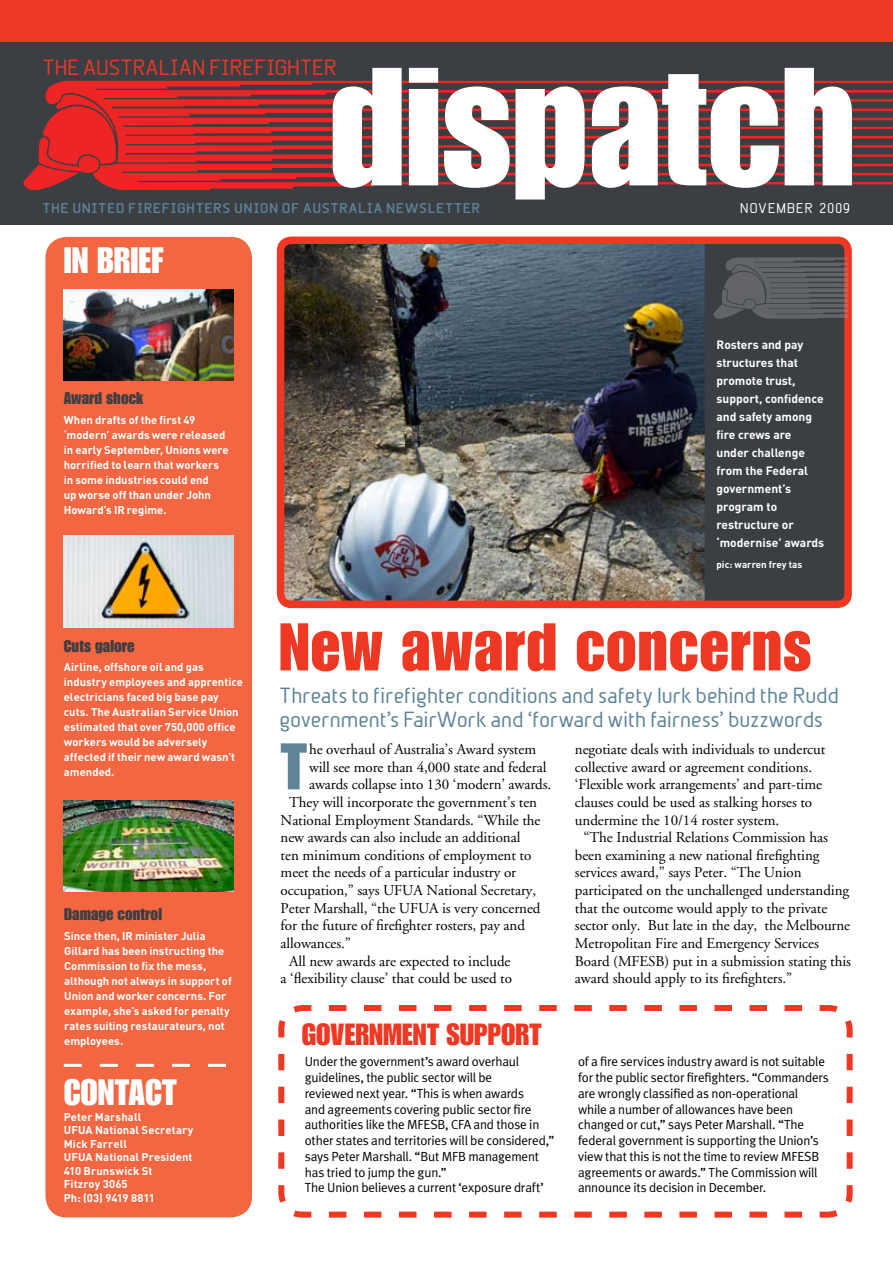
<style>
.page{position:relative;width:893px;height:1263px;background:#fff}
.page>*{position:absolute;margin:0;border:0;box-sizing:border-box;transform-origin:0 0}
.t1{font:164.55px "Impact";color:#fff}
.t2{font:66px "Impact";letter-spacing:.015em;color:#ef3824}
.t3{font:64.35px "Impact";color:#5d8497}
.t4{font:36px "Impact";color:#fff}
.t5{font:30px "Impact";letter-spacing:.005em;color:#ef3824}
.t6{font:21px/24px "Beta Sans Norm";letter-spacing:-.03em;color:#5d8497}
.t7{font:21px "Beta Sans Norm";letter-spacing:-.025em;color:#ef3824}
.t8{font:16.5px "Impact";letter-spacing:.005em;color:#3b3e43}
.t9{font:15px "Adobe Garamond";letter-spacing:-.005em;color:#000}
.t10{font:700 13.5px "Beta Sans";letter-spacing:.04em;color:#5d8497}
.t11{font:13.5px "Beta Sans Norm";letter-spacing:.035em;color:#fff}
.t12{font:13.2px/15.8px "Meta Plus Normal";letter-spacing:-.015em;color:#000}
.t13{font:700 12px/18px "DIN";color:#fff}
.t14{font:700 11.25px/15px "DIN";color:#fff}
.t15{font:700 9.75px "DIN";color:#fff}
</style>
<div class="page">
<svg style="left:278px;top:1005px;width:575px;height:213px"></svg>
<div style="left:0;top:0;width:893px;height:72px;background:#ef3824"></div>
<div style="left:0;top:43px;width:893px;height:182px;background:#3b3e43"></div>
<svg style="left:46px;top:81px;width:847px;height:13px"></svg>
<svg style="left:23px;top:94px;width:870px;height:97px"></svg>
<div style="left:45px;top:237px;width:207px;height:980px;background:#f26741;border-radius:21px"></div>
<div style="left:281px;top:240px;width:567px;height:364px;background:#3b3e43;border-radius:11px"></div>
<img style="left:286px;top:246px;width:419px;height:353px">
<div style="left:277px;top:237px;width:575px;height:371px;border:8px solid #ef3824;border-radius:11px"></div>
<svg style="left:302px;top:1022px;width:138px;height:24px"></svg>
<svg style="left:446px;top:1022px;width:96px;height:24px"></svg>
<svg style="left:64px;top:1064px;width:162px;height:3px"></svg>
<img style="left:64px;top:536px;width:170px;height:91px">
<img style="left:64px;top:289px;width:170px;height:92px">
<img style="left:64px;top:800px;width:170px;height:92px">
<svg style="left:713px;top:257px;width:134px;height:62px"></svg>
<h3 class="t7" style="left:42px;top:56px;width:296px">The Australian Firefighter</h3>
<h1 class="t1" style="left:329px;top:31px;width:529px">dispatch</h1>
<p class="t10" style="left:42px;top:201px;width:439px">THE UNITED FIREFIGHTERS UNION OF AUSTRALIA NEWSLETTER</p>
<p class="t11" style="left:740px;top:201px;width:112px">november 2009</p>
<h3 class="t4" style="left:64px;top:239px;width:101px">In Brief</h3>
<p class="t8" style="left:64px;top:389px;width:81px">Award shock</p>
<p class="t14" style="left:64px;top:412px;width:166px">When drafts of the first 49 ‘modern’ awards were released in early September, Unions were horrified to learn that workers in some industries could end<br>up worse off than under John<br>Howard’s IR regime.</p>
<p class="t8" style="left:64px;top:636px;width:72px">Cuts galore</p>
<p class="t14" style="left:64px;top:659px;width:181px">Airline, offshore oil and gas industry employees and apprentice electricians faced big base pay cuts. The Australian Service Union estimated that over 750,000 office workers would be adversely affected if their new award wasn’t amended.</p>
<p class="t8" style="left:64px;top:905px;width:99px">Damage control</p>
<p class="t14" style="left:64px;top:927px;width:169px">Since then, IR minister Julia<br>Gillard has been instructing the<br>Commission to fix the mess, although not always in support of<br>Union and worker concerns. For example, she’s asked for penalty rates suiting restaurateurs, not employees.</p>
<h3 class="t4" style="left:64px;top:1071px;width:115px">Contact</h3>
<p class="t14" style="left:64px;top:1109px;width:131px;line-height:13.5px">Peter Marshall<br>UFUA National Secretary<br>Mick Farrell<br>UFUA National President<br>410 Brunswick St<br>Fitzroy 3065<br>Ph: (03) 9419 8811</p>
<p class="t13" style="left:716px;top:335px;width:109px">Rosters and pay structures that promote trust, support, confidence and safety among fire crews are under challenge from the Federal government’s program to restructure or ‘modernise’ awards</p>
<p class="t15" style="left:716px;top:558px;width:87px">pic: warren frey tas</p>
<h2 class="t2" style="left:279px;top:609px;width:534px">New award concerns</h2>
<h3 class="t6" style="left:279px;top:683px;width:562px">Threats to firefighter conditions and safety lurk behind the Rudd government’s FairWork and ‘forward with fairness’ buzzwords</h3>
<h3 class="t3" style="left:281px;top:729px;width:27px">T</h3>
<p class="t9" style="left:309px;top:741px;width:229px">he overhaul of Australia’s Award system</p>
<p class="t9" style="left:309px;top:759px;width:239px">will see more than 4,000 state and federal</p>
<p class="t9" style="left:309px;top:776px;width:244px">awards collapse into 130 ‘modern’ awards.</p>
<p class="t9" style="left:289px;top:794px;width:249px">They will incorporate the government’s ten</p>
<p class="t9" style="left:281px;top:812px;width:261px">National Employment Standards. “While the</p>
<p class="t9" style="left:281px;top:829px;width:241px">new awards can also include an additional</p>
<p class="t9" style="left:281px;top:847px;width:252px">ten minimum conditions of employment to</p>
<p class="t9" style="left:281px;top:865px;width:237px">meet the needs of a particular industry or</p>
<p class="t9" style="left:281px;top:882px;width:257px">occupation,” says UFUA National Secretary,</p>
<p class="t9" style="left:281px;top:900px;width:261px">Peter Marshall, “the UFUA is very concerned</p>
<p class="t9" style="left:281px;top:917px;width:246px">for the future of firefighter rosters, pay and</p>
<p class="t9" style="left:281px;top:935px;width:72px">allowances.”</p>
<p class="t9" style="left:289px;top:953px;width:223px">All new awards are expected to include</p>
<p class="t9" style="left:281px;top:970px;width:233px">a ‘flexibility clause’ that could be used to</p>
<h3 class="t5" style="left:302px;top:1016px;width:241px">Government support</h3>
<p class="t9" style="left:575px;top:741px;width:252px">negotiate deals with individuals to undercut</p>
<p class="t9" style="left:575px;top:759px;width:239px">collective award or agreement conditions.</p>
<p class="t9" style="left:575px;top:776px;width:249px">‘Flexible work arrangements’ and part-time</p>
<p class="t9" style="left:575px;top:794px;width:239px">clauses could be used as stalking horses to</p>
<p class="t9" style="left:575px;top:812px;width:206px">undermine the 10/14 roster system.</p>
<p class="t9" style="left:583px;top:829px;width:246px">“The Industrial Relations Commission has</p>
<p class="t9" style="left:575px;top:847px;width:246px">been examining a new national firefighting</p>
<p class="t9" style="left:575px;top:865px;width:228px">services award,” says Peter. “The Union</p>
<p class="t9" style="left:575px;top:882px;width:276px">participated on the unchallenged understanding</p>
<p class="t9" style="left:575px;top:900px;width:254px">that the outcome would apply to the private</p>
<p class="t9" style="left:575px;top:917px;width:277px">sector only. But late in the day, the Melbourne</p>
<p class="t9" style="left:575px;top:935px;width:245px">Metropolitan Fire and Emergency Services</p>
<p class="t9" style="left:575px;top:953px;width:278px">Board (MFESB) put in a submission stating this</p>
<p class="t9" style="left:575px;top:970px;width:219px">award should apply to its firefighters.”</p>
<p class="t12" style="left:305px;top:1054px;width:251px">Under the government’s award overhaul guidelines, the public sector will be<br>reviewed next year. “This is when awards<br>and agreements covering public sector fire authorities like the MFESB, CFA and those in other states and territories will be considered,” says Peter Marshall. “But MFB management has tried to jump the gun.”<br>The Union believes a current ‘exposure draft’</p>
<p class="t12" style="left:578px;top:1054px;width:252px">of a fire services industry award is not suitable for the public sector firefighters. “Commanders are wrongly classified as non-operational while a number of allowances have been changed or cut,” says Peter Marshall. “The federal government is supporting the Union’s view that this is not the time to review MFESB agreements or awards.” The Commission will announce its decision in December.</p>
</div>
